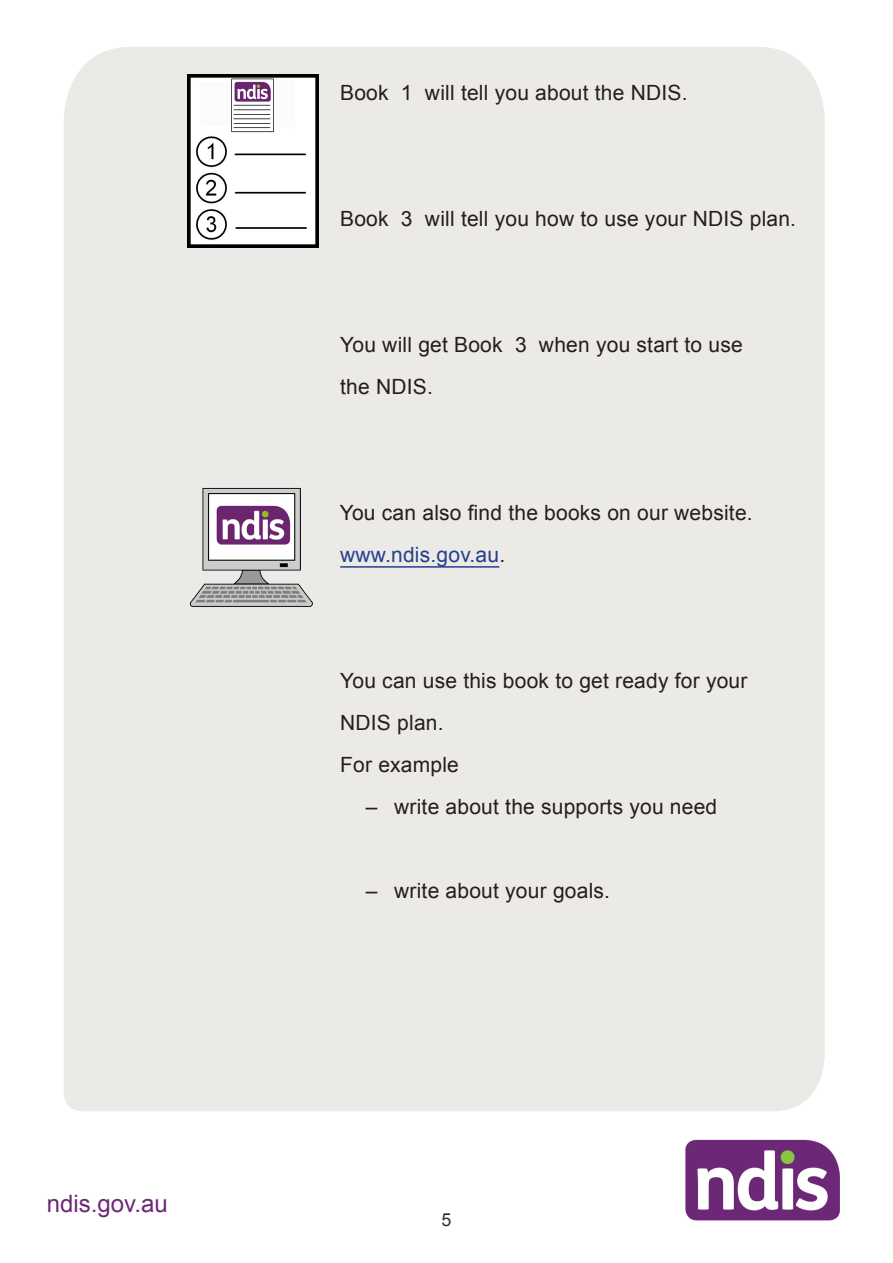
<style>
.page{position:relative;width:893px;height:1263px;background:#fff}
.page>*{position:absolute;margin:0;border:0;box-sizing:border-box;transform-origin:0 0}
.t1{font:24px "Arial";color:#6c2876}
.t2{font:21px/42px "Arial";letter-spacing:.01em;color:#231f20}
.t3{font:18px "Arial";color:#312f30}
.s1{color:#253f8e}
</style>
<div class="page">
<img style="left:685px;top:1139px;width:155px;height:82px">
<div style="left:64px;top:47px;width:761px;height:1064px;background:#eceae6"></div>
<hr style="left:340px;top:566px;width:159px;height:2px;background:#253f8e">
<img style="left:187px;top:74px;width:132px;height:174px">
<img style="left:186px;top:483px;width:133px;height:129px">
<p class="t1" style="left:47px;top:1188px;width:122px">ndis.gov.au</p>
<p class="t2" style="left:340px;top:72px;width:349px">Book 1 will tell you about the NDIS.</p>
<p class="t2" style="left:340px;top:198px;width:457px">Book 3 will tell you how to use your NDIS plan.</p>
<p class="t2" style="left:340px;top:324px;width:404px">You will get Book 3 when you start to use the NDIS.</p>
<p class="t2" style="left:340px;top:492px;width:414px">You can also find the books on our website. <span class="s1">www.ndis.gov.au</span>.</p>
<p class="t2" style="left:340px;top:660px;width:409px">You can use this book to get ready for your<br>NDIS plan.</p>
<p class="t2" style="left:340px;top:744px;width:120px">For example</p>
<p class="t2" style="left:366px;top:786px;width:353px">– write about the supports you need</p>
<p class="t2" style="left:366px;top:870px;width:246px">– write about your goals.</p>
<p class="t3" style="left:441px;top:1208px;width:12px">5</p>
</div>
